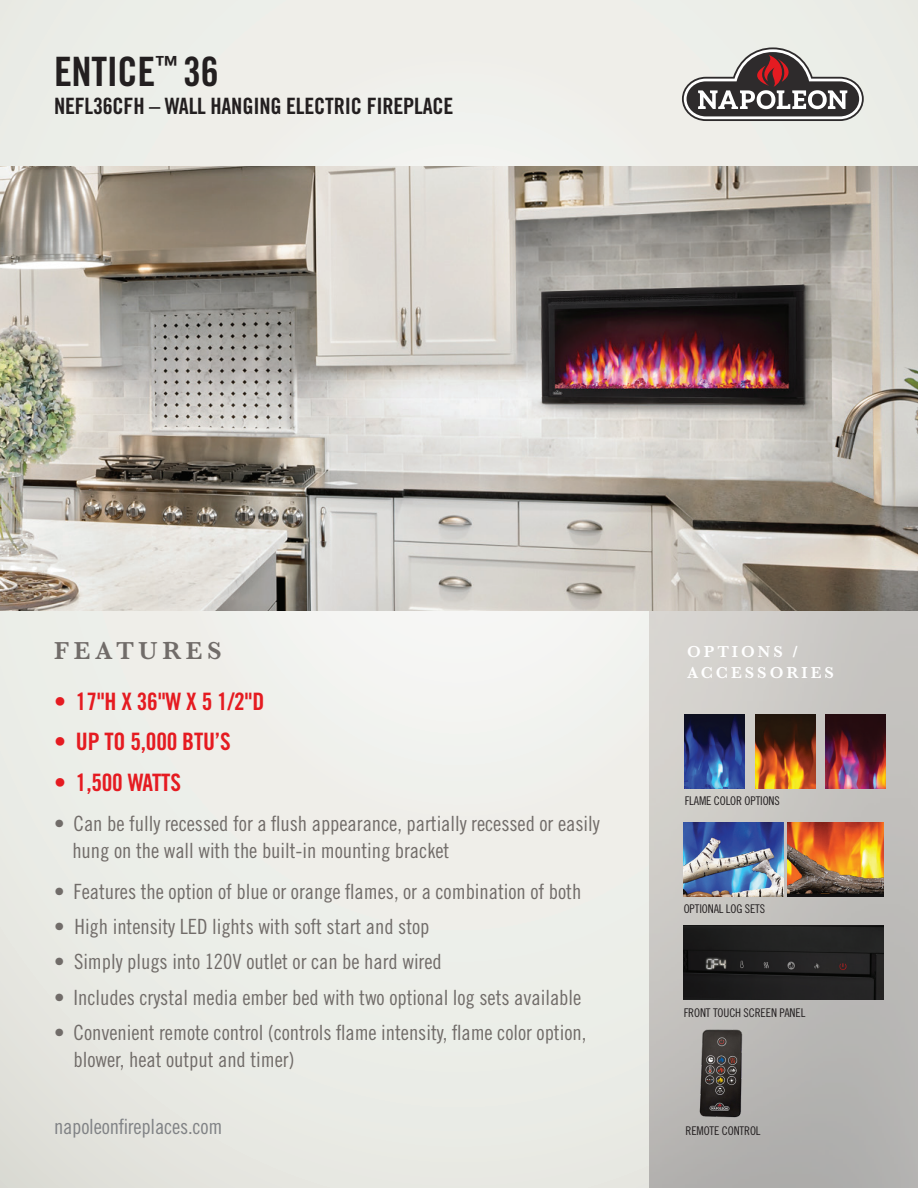
<style>
.page{position:relative;width:918px;height:1188px;background:#eceee9}
.page>*{position:absolute;margin:0;border:0;box-sizing:border-box;transform-origin:0 0}
.t1{font:40.5px "Trade Gothic LT Std Bd Cn 20";letter-spacing:-.01em;color:#231f20}
.t2{font:600 25.5px "Baskerville";letter-spacing:.18em;color:#716c69}
.t3{font:24px "Trade Gothic LT Std Bd Cn 20";letter-spacing:-.01em;color:#e51b21}
.t4{font:22.5px "Trade Gothic LT Std Bd Cn 20";letter-spacing:-.01em;color:#231f20}
.t5{font:21px/27px "Trade Gothic LT Std Cn 18";letter-spacing:-.005em;color:#716c69}
.t6{font:21px "Trade Gothic LT Std Cn 18";letter-spacing:-.01em;color:#808285}
.t7{font:600 16.5px/21px "Baskerville";letter-spacing:.18em;color:#fff}
.t8{font:12px "Trade Gothic LT Std Cn 18";letter-spacing:-.01em;color:#231f20}
</style>
<div class="page">
<div style="left:649px;top:610px;width:269px;height:578px;background:linear-gradient(to bottom,#d1ccc8,#b0afad)"></div>
<svg style="left:682px;top:47px;width:182px;height:74px"></svg>
<img style="left:0;top:166px;width:918px;height:444px">
<img style="left:665px;top:1017px;width:114px;height:115px">
<img style="left:684px;top:822px;width:100px;height:74px">
<img style="left:685px;top:715px;width:60px;height:74px">
<img style="left:755px;top:715px;width:60px;height:74px">
<img style="left:825px;top:715px;width:60px;height:74px">
<img style="left:684px;top:925px;width:200px;height:75px">
<img style="left:787px;top:822px;width:96px;height:74px">
<p class="t1" style="left:54px;top:47px;width:166px">ENTICE<sup>™</sup> 36</p>
<p class="t4" style="left:54px;top:92px;width:401px">NEFL36CFH – WALL HANGING ELECTRIC FIREPLACE</p>
<p class="t2" style="left:54px;top:633px;width:169px">FEATURES</p>
<p class="t3" style="left:54px;top:687px;width:212px">• 17"H X 36"W X 5 1/2"D</p>
<p class="t3" style="left:54px;top:727px;width:178px">• UP TO 5,000 BTU’S</p>
<p class="t3" style="left:54px;top:768px;width:129px">• 1,500 WATTS</p>
<p class="t5" style="left:72px;top:810px;width:529px;text-indent:-18px">• Can be fully recessed for a flush appearance, partially recessed or easily hung on the wall with the built-in mounting bracket</p>
<p class="t5" style="left:54px;top:877px;width:529px">• Features the option of blue or orange flames, or a combination of both</p>
<p class="t5" style="left:54px;top:913px;width:377px">• High intensity LED lights with soft start and stop</p>
<p class="t5" style="left:54px;top:948px;width:389px">• Simply plugs into 120V outlet or can be hard wired</p>
<p class="t5" style="left:54px;top:984px;width:529px">• Includes crystal media ember bed with two optional log sets available</p>
<p class="t5" style="left:74px;top:1019px;width:514px;text-indent:-20px">• Convenient remote control (controls flame intensity, flame color option, blower, heat output and timer)</p>
<p class="t6" style="left:54px;top:1114px;width:170px">napoleonfireplaces.com</p>
<p class="t7" style="left:687px;top:641px;width:149px">OPTIONS /<br>ACCESSORIES</p>
<p class="t8" style="left:685px;top:794px;width:97px">FLAME COLOR OPTIONS</p>
<p class="t8" style="left:684px;top:902px;width:83px">OPTIONAL LOG SETS</p>
<p class="t8" style="left:684px;top:1005px;width:123px">FRONT TOUCH SCREEN PANEL</p>
<p class="t8" style="left:685px;top:1124px;width:77px">REMOTE CONTROL</p>
</div>
